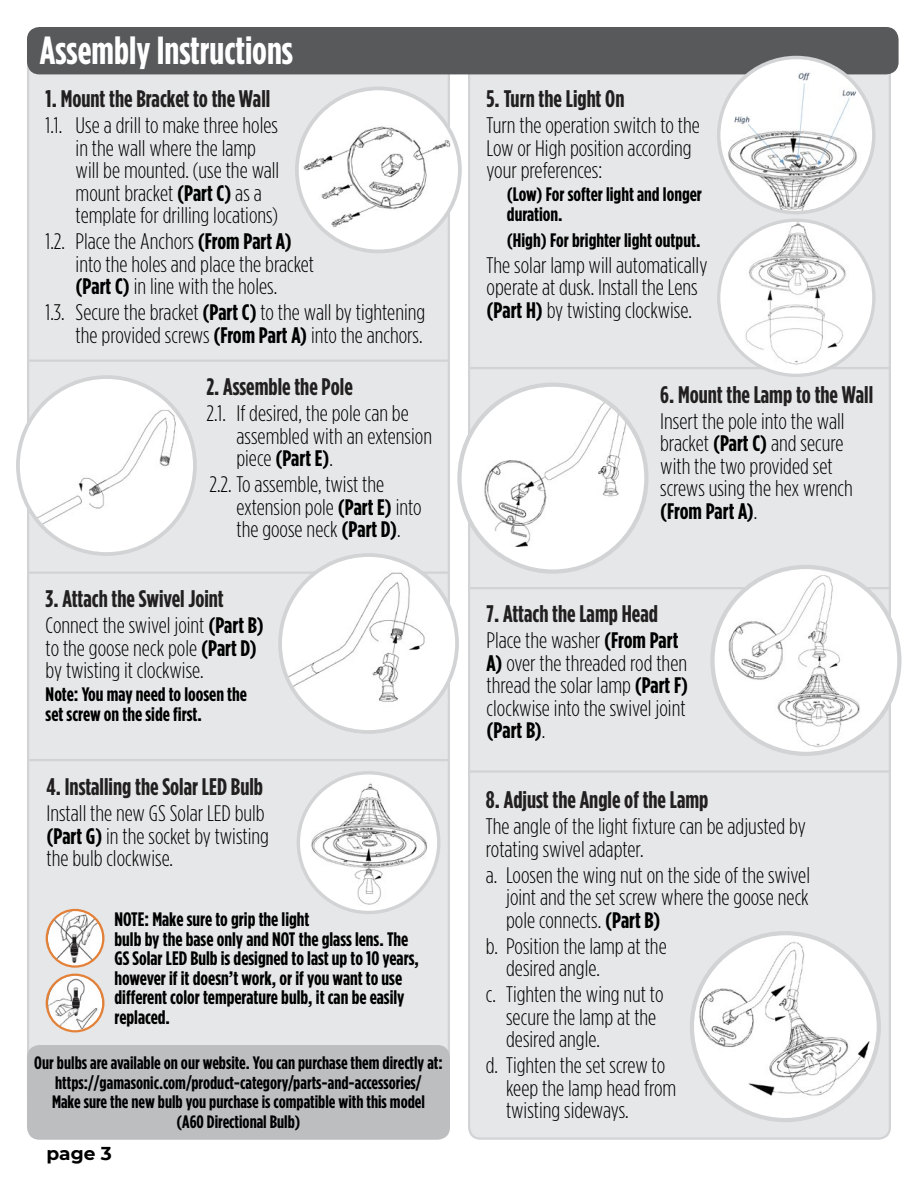
<style>
.page{position:relative;width:918px;height:1188px;background:#fff}
.page>*{position:absolute;margin:0;border:0;box-sizing:border-box;transform-origin:0 0}
.t1{font:700 39.15px "Gotham Condensed";color:#fff}
.t2{font:700 24px "Gotham Condensed";color:#211f20}
.t3{font:300 22.5px/22.5px "Gotham Condensed";color:#000;scale:1.04 1}
.t4{font:700 19.5px/19.5px "Gotham Condensed";color:#000;scale:1.04 1}
.t5{font:700 18.6px "Montserrat";color:#000}
.t6{font:700 18px/19.5px "Gotham Condensed";color:#000;text-align:center;scale:1.04 1}
.s1{font-weight:700}
</style>
<div class="page">
<div style="left:28px;top:36px;width:421px;height:1068px;background:#e6e7e8;border-radius:11px"></div>
<div style="left:469px;top:39px;width:421px;height:1100px;background:#e6e7e8;border-radius:11px"></div>
<div style="left:27px;top:27px;width:872px;height:47px;background:#58595b;border-radius:12px"></div>
<img style="left:297px;top:96px;width:163px;height:155px">
<div style="left:295px;top:87px;width:167px;height:166px;border:4px solid #d1d3d4;border-radius:50%"></div>
<svg style="left:18px;top:377px;width:177px;height:177px"></svg>
<img style="left:18px;top:382px;width:162px;height:164px">
<div style="left:16px;top:375px;width:181px;height:181px;border:4px solid #d1d3d4;border-radius:50%"></div>
<hr style="left:27px;top:360px;width:423px;height:2px;background:#d1d3d4">
<hr style="left:468px;top:367px;width:423px;height:2px;background:#d1d3d4">
<hr style="left:468px;top:587px;width:423px;height:2px;background:#d1d3d4">
<hr style="left:468px;top:770px;width:423px;height:3px;background:#d1d3d4">
<hr style="left:27px;top:572px;width:423px;height:2px;background:#d1d3d4">
<div style="left:280px;top:555px;width:177px;height:177px;background:#fff;border-radius:50%"></div>
<img style="left:280px;top:569px;width:151px;height:157px">
<div style="left:278px;top:553px;width:181px;height:181px;border:4px solid #d1d3d4;border-radius:50%"></div>
<div style="left:27px;top:1045px;width:423px;height:95px;background:#bcbec0;border-radius:12px"></div>
<hr style="left:27px;top:759px;width:423px;height:2px;background:#d1d3d4">
<img style="left:300px;top:779px;width:136px;height:127px">
<div style="left:297px;top:771px;width:143px;height:143px;border:3px solid #d1d3d4;border-radius:50%"></div>
<img style="left:47px;top:975px;width:56px;height:56px;border-radius:28px">
<div style="left:46px;top:974px;width:58px;height:58px;border:2px solid #e48138;border-radius:50%"></div>
<img style="left:47px;top:910px;width:56px;height:57px;border-radius:28px">
<div style="left:46px;top:909px;width:58px;height:59px;border:2px solid #e48138;border-radius:50%"></div>
<div style="left:719px;top:58px;width:155px;height:155px;background:#fff;border-radius:50%"></div>
<img style="left:719px;top:71px;width:143px;height:142px">
<div style="left:717px;top:56px;width:159px;height:158px;border:4px solid #d1d3d4;border-radius:50%"></div>
<svg style="left:459px;top:385px;width:187px;height:187px;background:#f7f8f8"></svg>
<img style="left:476px;top:386px;width:158px;height:166px">
<div style="left:457px;top:383px;width:192px;height:191px;border:4px solid #d1d3d4;border-radius:50%"></div>
<img style="left:692px;top:933px;width:187px;height:187px;border-radius:93px">
<div style="left:690px;top:931px;width:191px;height:191px;border:4px solid #d1d3d4;border-radius:50%"></div>
<div style="left:712px;top:567px;width:187px;height:187px;background:#fff;border-radius:50%"></div>
<img style="left:728px;top:567px;width:135px;height:184px">
<div style="left:710px;top:565px;width:192px;height:191px;border:4px solid #d1d3d4;border-radius:50%"></div>
<div style="left:719px;top:220px;width:155px;height:155px;background:#fff;border-radius:50%"></div>
<img style="left:734px;top:220px;width:115px;height:151px">
<div style="left:717px;top:219px;width:158px;height:158px;border:3px solid #d1d3d4;border-radius:50%"></div>
<h1 class="t1" style="left:40px;top:28px;width:255px">Assembly Instructions</h1>
<p class="t2" style="left:46px;top:85px;width:226px">1. Mount the Bracket to the Wall</p>
<p class="t3" style="left:76px;top:114px;width:197px;text-indent:-30px">1.1. Use a drill to make three holes in the wall where the lamp will be mounted. (use the wall mount bracket <span class="s1">(Part C)</span> as a template for drilling locations)</p>
<p class="t3" style="left:76px;top:230px;width:231px;text-indent:-30px">1.2. Place the Anchors <span class="s1">(From Part A) </span>into the holes and place the bracket <span class="s1">(Part C)</span> in line with the holes.</p>
<p class="t3" style="left:46px;top:301px;width:367px;text-align:right">1.3. Secure the bracket <span class="s1">(Part C)</span> to the wall by tightening the provided screws <span class="s1">(From Part A)</span> into the anchors.</p>
<p class="t2" style="left:206px;top:373px;width:148px">2. Assemble the Pole</p>
<p class="t3" style="left:236px;top:402px;width:190px;text-indent:-30px">2.1. If desired, the pole can be assembled with an extension piece <span class="s1">(Part E)</span>.</p>
<p class="t3" style="left:236px;top:473px;width:180px;text-indent:-27px">2.2. To assemble, twist the extension pole <span class="s1">(Part E)</span> into the goose neck <span class="s1">(Part D)</span>.</p>
<p class="t2" style="left:46px;top:585px;width:180px">3. Attach the Swivel Joint</p>
<p class="t3" style="left:46px;top:614px;width:211px">Connect the swivel joint <span class="s1">(Part B) </span>to the goose neck pole <span class="s1">(Part D) </span>by twisting it clockwise.</p>
<p class="t4" style="left:46px;top:684px;width:195px">Note: You may need to loosen the set screw on the side first.</p>
<p class="t2" style="left:47px;top:773px;width:218px">4. Installing the Solar LED Bulb</p>
<p class="t3" style="left:47px;top:802px;width:215px">Install the new GS Solar LED bulb <span class="s1">(Part G)</span> in the socket by twisting the bulb clockwise.</p>
<p class="t4" style="left:114px;top:909px;width:294px">NOTE: Make sure to grip the light<br>bulb by the base only and NOT the glass lens. The GS Solar LED Bulb is designed to last up to 10 years, however if it doesn’t work, or if you want to use different color temperature bulb, it can be easily replaced.</p>
<p class="t6" style="left:34px;top:1053px;width:394px">Our bulbs are available on our website. You can purchase them directly at: https://gamasonic.com/product-category/parts-and-accessories/<br>Make sure the new bulb you purchase is compatible with this model<br>(A60 Directional Bulb)</p>
<p class="t5" style="left:47px;top:1140px;width:67px">page 3</p>
<p class="t2" style="left:487px;top:85px;width:139px">5. Turn the Light On</p>
<p class="t3" style="left:487px;top:114px;width:207px">Turn the operation switch to the<br>Low or High position according your preferences:</p>
<p class="t4" style="left:507px;top:184px;width:189px">(Low) For softer light and longer duration.</p>
<p class="t4" style="left:507px;top:230px;width:188px">(High) For brighter light output.</p>
<p class="t3" style="left:487px;top:253px;width:214px">The solar lamp will automatically operate at dusk. Install the Lens <span class="s1">(Part H)</span> by twisting clockwise.</p>
<p class="t2" style="left:660px;top:381px;width:214px">6. Mount the Lamp to the Wall</p>
<p class="t3" style="left:660px;top:409px;width:187px">Insert the pole into the wall bracket <span class="s1">(Part C)</span> and secure with the two provided set screws using the hex wrench <span class="s1">(From Part A)</span>.</p>
<p class="t2" style="left:487px;top:600px;width:173px">7. Attach the Lamp Head</p>
<p class="t3" style="left:487px;top:629px;width:195px">Place the washer <span class="s1">(From Part<br>A)</span> over the threaded rod then thread the solar lamp <span class="s1">(Part F) </span>clockwise into the swivel joint <span class="s1">(Part B)</span>.</p>
<p class="t2" style="left:486px;top:786px;width:224px">8. Adjust the Angle of the Lamp</p>
<p class="t3" style="left:486px;top:815px;width:309px">The angle of the light fixture can be adjusted by rotating swivel adapter.</p>
<p class="t3" style="left:506px;top:863px;width:294px;text-align:justify;text-indent:-20px">a. Loosen the wing nut on the side of the swivel joint and the set screw where the goose neck pole connects. <span class="s1">(Part B)</span></p>
<p class="t3" style="left:506px;top:934px;width:156px;text-indent:-20px">b. Position the lamp at the desired angle.</p>
<p class="t3" style="left:506px;top:983px;width:153px;text-indent:-20px">c. Tighten the wing nut to secure the lamp at the desired angle.</p>
<p class="t3" style="left:506px;top:1054px;width:165px;text-indent:-20px">d. Tighten the set screw to keep the lamp head from twisting sideways.</p>
</div>
